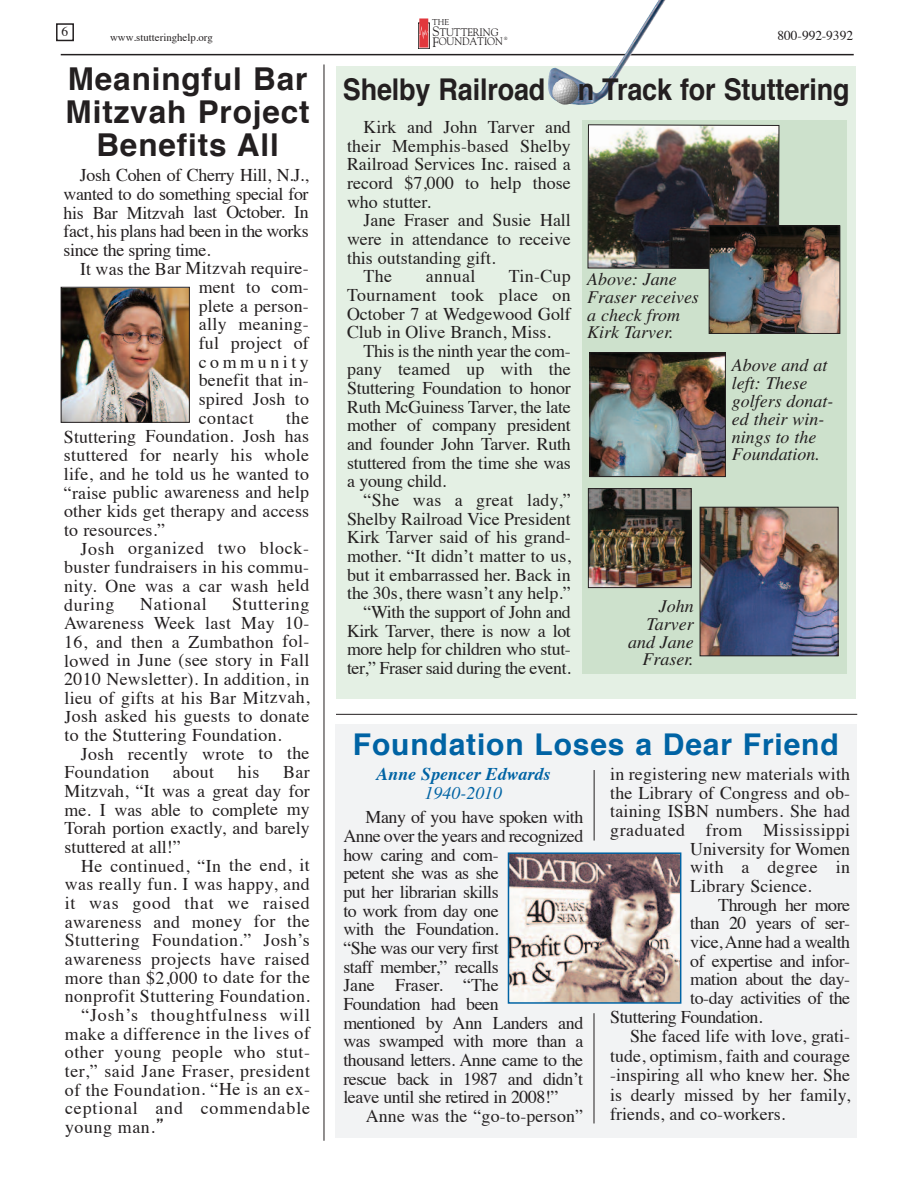
<style>
.page{position:relative;width:918px;height:1188px;background:#fff}
.page>*{position:absolute;margin:0;border:0;box-sizing:border-box;transform-origin:0 0}
.t1{font:700 31.5px/32.8px "Helvetica";letter-spacing:.03em;color:#231f20;text-align:center}
.t2{font:700 30px "Helvetica";letter-spacing:-.005em;color:#231f20;scale:.9 1}
.t3{font:700 30px "Helvetica";letter-spacing:.03em;color:#0063a4}
.t4{font:17.85px/18.6px "Times";color:#231f20;text-align:justify}
.t5{font:17.85px/18.6px "Times";letter-spacing:-.025em;color:#231f20}
.t6{font:17.85px "Times";letter-spacing:.03em;color:#231f20}
.t7{font:17.85px "Times";letter-spacing:.025em;color:#231f20}
.t8{font:italic 17.85px/17.9px "Times";color:#231f20}
.t9{font:17.85px "Times";letter-spacing:.045em;color:#231f20}
.t10{font:17.85px/18.8px "Times";letter-spacing:.02em;color:#231f20}
.t11{font:17.85px "Times";letter-spacing:.05em;color:#231f20}
.t12{font:italic 700 17.85px "Times";color:#0063a4}
.t13{font:italic 17.85px "Times";color:#0063a4}
.t14{font:17.85px "Times";letter-spacing:.04em;color:#231f20}
.t15{font:13.5px "Times";color:#231f20}
.t16{font:10.8px "Times";color:#231f20}
.t17{font:10.8px/9.6px "Goudy";letter-spacing:-.01em;color:#231f20;scale:.94 1}
.t18{font:8.55px "Goudy";color:#231f20}
.s1{font-size:13.5px}
.s2{font-family:"MS Gothic"}
</style>
<div class="page">
<div style="left:335px;top:724px;width:522px;height:414px;background:#f2f3f4"></div>
<div style="left:336px;top:66px;width:519px;height:632px;background:#e4f0e4"></div>
<div style="left:56px;top:23px;width:18px;height:18px;border:1px solid #231f20"></div>
<hr style="left:61px;top:54px;width:793px;height:1px;background:#231f20">
<svg style="left:418px;top:19px;width:11px;height:30px"></svg>
<img style="left:510px;top:854px;width:169px;height:148px">
<div style="left:508px;top:852px;width:173px;height:152px;border:1px solid #0063a4"></div>
<img style="left:63px;top:289px;width:125px;height:132px">
<div style="left:61px;top:287px;width:129px;height:136px;border:1px solid #231f20"></div>
<hr style="left:336px;top:714px;width:521px;height:1px;background:#231f20">
<img style="left:623px;top:0;width:49px;height:67px">
<img style="left:570px;top:84px;width:8px;height:20px">
<div style="left:582px;top:121px;width:265px;height:553px;background:#cde1cc"></div>
<img style="left:587px;top:124px;width:193px;height:145px">
<img style="left:711px;top:227px;width:127px;height:105px">
<div style="left:709px;top:225px;width:131px;height:109px;border:1px solid #231f20"></div>
<img style="left:702px;top:509px;width:134px;height:145px">
<div style="left:700px;top:507px;width:138px;height:149px;border:1px solid #231f20"></div>
<img style="left:590px;top:490px;width:100px;height:96px">
<div style="left:588px;top:488px;width:104px;height:100px;border:1px solid #231f20"></div>
<img style="left:591px;top:354px;width:133px;height:121px">
<div style="left:589px;top:352px;width:137px;height:125px;border:1px solid #231f20"></div>
<hr style="left:324px;top:64px;width:1px;height:1077px;background:#231f20">
<hr style="left:594px;top:1013px;width:1px;height:110px;background:#231f20">
<hr style="left:594px;top:770px;width:1px;height:71px;background:#231f20">
<p class="t15" style="left:62px;top:26px;width:8px">6</p>
<p class="t18" style="left:432px;top:17px;width:19px">THE</p>
<p class="t17" style="left:432px;top:27px;width:77px"><span class="s1">S</span>TUTTERING<br><span class="s1">F</span>OUNDATION</p>
<p class="t16" style="left:110px;top:33px;width:104px">www.stutteringhelp.org</p>
<p class="t15" style="left:777px;top:30px;width:77px">800-992-9392</p>
<h1 class="t1" style="left:66px;top:66px;width:246px">Meaningful Bar<br>Mitzvah Project<br>Benefits All</h1>
<h2 class="t2" style="left:343px;top:77px;width:565px">Shelby Railroad n Track for Stuttering</h2>
<p class="t4" style="left:347px;top:119px;width:225px;text-indent:17px">Kirk and John Tarver and their Memphis-based Shelby Railroad Services Inc. raised a record $7,000 to help those who stutter.</p>
<p class="t4" style="left:364px;top:212px;width:209px">Jane Fraser and Susie Hall</p>
<p class="t4" style="left:347px;top:231px;width:225px">were in attendance to receive</p>
<p class="t4" style="left:347px;top:250px;width:150px">this outstanding gift.</p>
<p class="t4" style="left:364px;top:268px;width:30px">The</p>
<p class="t4" style="left:426px;top:268px;width:51px">annual</p>
<p class="t4" style="left:63px;top:167px;width:247px;text-indent:16px">Josh Cohen of Cherry Hill, N.J., wanted to do something special for his Bar Mitzvah last october. In fact, his plans had been in the works since the spring time.</p>
<p class="t4" style="left:199px;top:261px;width:112px;text-indent:-119px">It was the Bar Mitzvah require&shy;ment to com&shy;plete a person&shy;ally meaning&shy;ful project of community benefit that in&shy;spired Josh to contact</p>
<p class="t4" style="left:347px;top:268px;width:225px;text-indent:162px">Tin-Cup Tournament took place on october 7 at Wedgewood Golf Club in olive Branch, Miss.</p>
<p class="t4" style="left:347px;top:343px;width:225px;text-indent:17px">This is the ninth year the com&shy;pany teamed up with the Stuttering Foundation to honor Ruth McGuiness Tarver, the late mother of company president and founder John Tarver. Ruth stuttered from the time she was a young child.</p>
<p class="t4" style="left:347px;top:492px;width:225px;text-align:right">“She was a great lady,”<br>Shelby Railroad Vice President<br>Kirk Tarver said of his grand&shy;mother. “It didn’t matter to us, but it embarrassed her. Back in the 30s, there wasn’t any help.” “With the support of John and<br>Kirk Tarver, there is now a lot more help for children who stut&shy;ter,” Fraser said during the event.</p>
<p class="t8" style="left:587px;top:272px;width:113px">Above: Jane<br>Fraser receives a check from<br>Kirk Tarver.</p>
<p class="t8" style="left:732px;top:358px;width:103px">Above and at left: These golfers donat&shy;ed their win&shy;nings to the<br>Foundation.</p>
<p class="t4" style="left:64px;top:410px;width:247px;text-indent:222px">the Stuttering Foundation. Josh has stuttered for nearly his whole life, and he told us he wanted to “raise public awareness and help other kids get therapy and access to resources.”</p>
<p class="t4" style="left:64px;top:541px;width:247px;text-indent:16px">Josh organized two block&shy;buster fundraisers in his commu&shy;nity. one was a car wash held during</p>
<p class="t4" style="left:64px;top:596px;width:247px;text-indent:168px">Stuttering Awareness Week last May 10- 16, and then a Zumbathon fol&shy;lowed in June (see story in Fall 2010 Newsletter). In addition, in lieu of gifts at his Bar Mitzvah, Josh asked his guests to donate to the Stuttering Foundation.</p>
<p class="t10" style="left:64px;top:746px;width:247px;text-indent:16px">Josh recently wrote to the<br>Foundation</p>
<p class="t14" style="left:140px;top:597px;width:68px">National</p>
<p class="t8" style="left:628px;top:599px;width:67px;text-align:right">John<br>Tarver and Jane<br>Fraser.</p>
<h2 class="t3" style="left:353px;top:732px;width:487px">Foundation Loses a Dear Friend</h2>
<p class="t4" style="left:173px;top:764px;width:43px">about</p>
<p class="t4" style="left:238px;top:764px;width:23px">his</p>
<p class="t4" style="left:65px;top:764px;width:247px;text-indent:219px">Bar Mitzvah, “It was a great day for me. I was able to complete my Torah portion exactly, and barely stuttered at all!”</p>
<p class="t7" style="left:81px;top:858px;width:230px">He continued, “In the end, it</p>
<p class="t7" style="left:65px;top:877px;width:247px">was really fun. I was happy, and</p>
<p class="t9" style="left:65px;top:895px;width:247px">it was good that we raised</p>
<p class="t7" style="left:65px;top:914px;width:247px">awareness and money for the</p>
<p class="t6" style="left:65px;top:933px;width:247px">Stuttering Foundation.” Josh’s</p>
<p class="t7" style="left:65px;top:951px;width:247px">awareness projects have raised</p>
<p class="t7" style="left:65px;top:970px;width:247px">more than $2,000 to date for the</p>
<p class="t7" style="left:65px;top:989px;width:247px">nonprofit Stuttering Foundation.</p>
<p class="t9" style="left:81px;top:1007px;width:230px">“Josh’s thoughtfulness will</p>
<p class="t6" style="left:65px;top:1026px;width:247px">make a difference in the lives of</p>
<p class="t6" style="left:65px;top:1045px;width:247px">other young people who stut-</p>
<p class="t6" style="left:65px;top:1063px;width:247px">ter,” said Jane Fraser, president</p>
<p class="t6" style="left:65px;top:1082px;width:247px">of the Foundation. “He is an ex-</p>
<p class="t11" style="left:65px;top:1101px;width:247px">ceptional and commendable</p>
<p class="t4" style="left:65px;top:1119px;width:110px">young man.<span class="s2">”</span></p>
<p class="t12" style="left:376px;top:767px;width:176px">Anne Spencer Edwards</p>
<p class="t13" style="left:425px;top:787px;width:79px">1940-2010</p>
<p class="t5" style="left:343px;top:810px;width:242px;text-indent:22px">Many of you have spoken with<br>Anne over the years and recognized how caring and com-<br>petent she was as she<br>put her librarian skills<br>to work from day one<br>with the Foundation.<br>“She was our very first<br>staff member,” recalls<br>Jane Fraser. “The<br>Foundation had been<br>mentioned by Ann Landers and was swamped with more than a thousand letters. Anne came to the rescue back in 1987 and didn’t leave until she retired in 2008!”</p>
<p class="t4" style="left:366px;top:1108px;width:219px">Anne was the “go-to-person”</p>
<p class="t4" style="left:610px;top:766px;width:241px">in registering new materials with</p>
<p class="t4" style="left:610px;top:785px;width:241px">the Library of Congress and ob-</p>
<p class="t4" style="left:610px;top:804px;width:241px">taining ISBN numbers. She had</p>
<p class="t6" style="left:610px;top:823px;width:241px">graduated from Mississippi</p>
<p class="t4" style="left:690px;top:841px;width:161px">University for Women</p>
<p class="t6" style="left:690px;top:860px;width:161px">with a degree in</p>
<p class="t4" style="left:690px;top:878px;width:123px">Library Science.</p>
<p class="t5" style="left:718px;top:897px;width:133px">Through her more</p>
<p class="t5" style="left:690px;top:916px;width:161px">than 20 years of ser-</p>
<p class="t5" style="left:690px;top:934px;width:161px">vice,Anne had a wealth</p>
<p class="t5" style="left:690px;top:953px;width:161px">of expertise and infor-</p>
<p class="t5" style="left:690px;top:972px;width:161px">mation about the day-</p>
<p class="t5" style="left:690px;top:990px;width:161px">to-day activities of the</p>
<p class="t5" style="left:610px;top:1009px;width:154px">Stuttering Foundation.</p>
<p class="t4" style="left:630px;top:1028px;width:222px">She faced life with love, grati-</p>
<p class="t4" style="left:610px;top:1048px;width:241px">tude, optimism, faith and courage</p>
<p class="t4" style="left:610px;top:1067px;width:241px">-inspiring all who knew her. She</p>
<p class="t4" style="left:610px;top:1087px;width:241px">is dearly missed by her family,</p>
<p class="t4" style="left:610px;top:1106px;width:176px">friends, and co-workers.</p>
</div>
